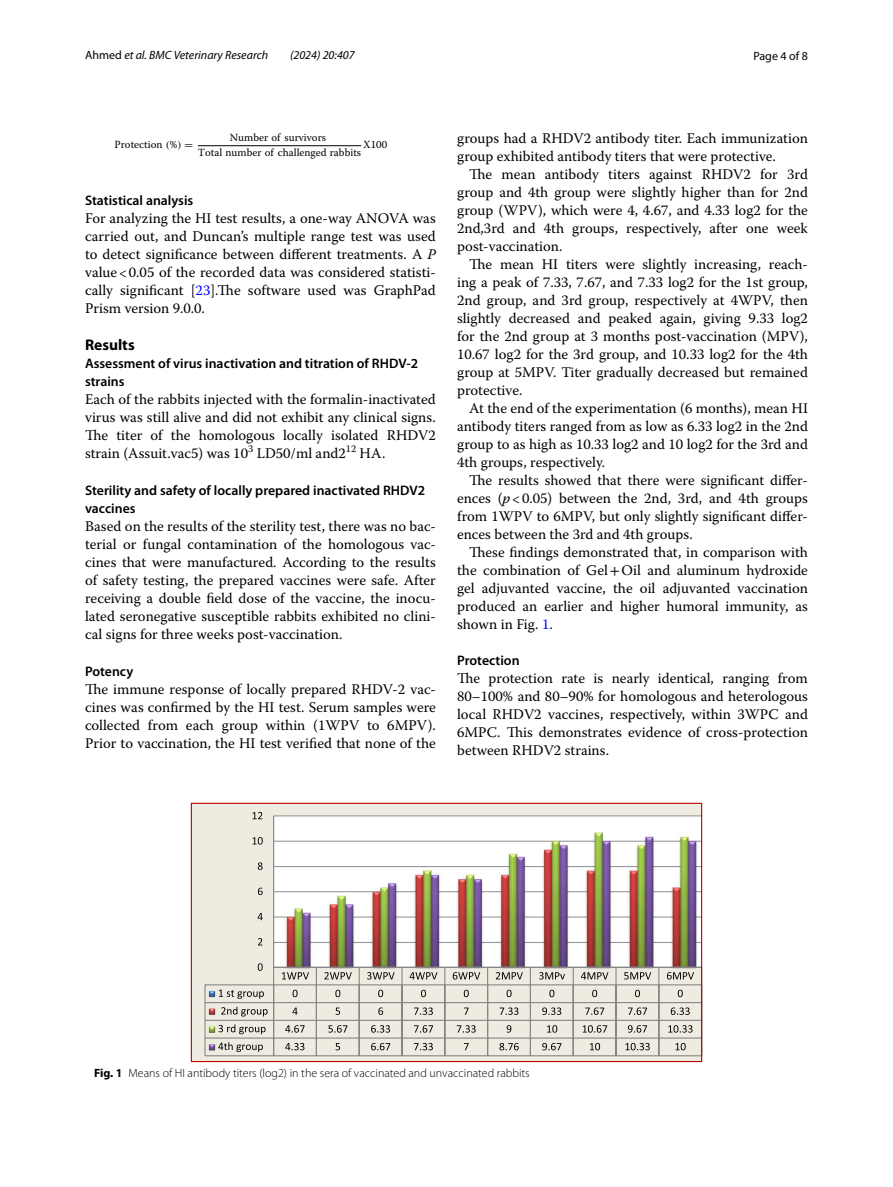
<style>
.page{position:relative;width:893px;height:1187px;background:#fff}
.page>*{position:absolute;margin:0;border:0;box-sizing:border-box;transform-origin:0 0}
.t1{font:700 15.45px "Myriad Pro";color:#000}
.t2{font:14.7px/18px "Warnock Pro";color:#000;text-align:justify}
.t3{font:600 13.8px/18px "Myriad Pro";color:#000}
.t4{font:300 12px "Myriad Pro";color:#000}
.t5{font:italic 12px "Myriad Pro";color:#000}
.t6{font:12px "Myriad Pro";color:#000}
.t7{font:10.95px/15.5px "Warnock Pro Regular 2";color:#000;text-align:center}
.s1{font-style:normal}
.s2{font-family:"MTMI"}
.s3{font-family:"MTSYN"}
.s4{font-style:italic}
.s5{font-family:"STIX"}
.s6{color:#00f}
.s7{font-weight:700}
</style>
<div class="page">
<hr style="left:198px;top:145px;width:163px;height:1px;background:#000">
<img style="left:193px;top:804px;width:507px;height:255px">
<hr style="left:273px;top:815px;width:1px;height:152px;background:#868686">
<hr style="left:274px;top:966px;width:428px;height:1px;background:#868686">
<svg style="left:282px;top:972px;width:27px;height:7px"></svg>
<svg style="left:324px;top:972px;width:28px;height:7px"></svg>
<svg style="left:367px;top:972px;width:28px;height:7px"></svg>
<svg style="left:410px;top:972px;width:27px;height:7px"></svg>
<svg style="left:453px;top:972px;width:27px;height:7px"></svg>
<svg style="left:496px;top:972px;width:27px;height:7px"></svg>
<svg style="left:539px;top:972px;width:26px;height:7px"></svg>
<svg style="left:581px;top:972px;width:27px;height:7px"></svg>
<svg style="left:624px;top:972px;width:27px;height:7px"></svg>
<svg style="left:667px;top:972px;width:27px;height:7px"></svg>
<hr style="left:205px;top:984px;width:497px;height:1px;background:#868686">
<svg style="left:293px;top:989px;width:5px;height:8px"></svg>
<svg style="left:335px;top:989px;width:5px;height:8px"></svg>
<svg style="left:378px;top:989px;width:5px;height:8px"></svg>
<svg style="left:421px;top:989px;width:5px;height:8px"></svg>
<svg style="left:464px;top:989px;width:5px;height:8px"></svg>
<svg style="left:507px;top:989px;width:5px;height:8px"></svg>
<svg style="left:549px;top:989px;width:5px;height:8px"></svg>
<svg style="left:592px;top:989px;width:5px;height:8px"></svg>
<svg style="left:635px;top:989px;width:5px;height:8px"></svg>
<svg style="left:678px;top:989px;width:5px;height:8px"></svg>
<hr style="left:205px;top:1001px;width:497px;height:2px;background:#868686">
<svg style="left:292px;top:1007px;width:6px;height:7px"></svg>
<svg style="left:336px;top:1007px;width:4px;height:7px"></svg>
<svg style="left:378px;top:1007px;width:5px;height:7px"></svg>
<svg style="left:414px;top:1007px;width:19px;height:7px"></svg>
<svg style="left:464px;top:1007px;width:5px;height:7px"></svg>
<svg style="left:499px;top:1007px;width:19px;height:7px"></svg>
<svg style="left:542px;top:1007px;width:19px;height:7px"></svg>
<svg style="left:585px;top:1007px;width:19px;height:7px"></svg>
<svg style="left:628px;top:1007px;width:19px;height:7px"></svg>
<svg style="left:671px;top:1007px;width:19px;height:7px"></svg>
<hr style="left:205px;top:1019px;width:497px;height:1px;background:#868686">
<svg style="left:285px;top:1025px;width:20px;height:7px"></svg>
<svg style="left:328px;top:1025px;width:19px;height:7px"></svg>
<svg style="left:371px;top:1025px;width:19px;height:7px"></svg>
<svg style="left:414px;top:1025px;width:19px;height:7px"></svg>
<svg style="left:457px;top:1025px;width:19px;height:7px"></svg>
<svg style="left:507px;top:1025px;width:4px;height:7px"></svg>
<svg style="left:547px;top:1025px;width:10px;height:7px"></svg>
<svg style="left:583px;top:1025px;width:24px;height:7px"></svg>
<svg style="left:628px;top:1025px;width:19px;height:7px"></svg>
<svg style="left:668px;top:1025px;width:25px;height:7px"></svg>
<hr style="left:205px;top:1037px;width:497px;height:1px;background:#868686">
<svg style="left:204px;top:984px;width:2px;height:71px"></svg>
<hr style="left:205px;top:1055px;width:497px;height:1px;background:#868686">
<svg style="left:316px;top:967px;width:1px;height:88px"></svg>
<svg style="left:359px;top:967px;width:1px;height:88px"></svg>
<svg style="left:401px;top:967px;width:2px;height:88px"></svg>
<svg style="left:444px;top:967px;width:1px;height:88px"></svg>
<svg style="left:487px;top:967px;width:1px;height:88px"></svg>
<svg style="left:530px;top:967px;width:1px;height:88px"></svg>
<svg style="left:573px;top:967px;width:1px;height:88px"></svg>
<svg style="left:615px;top:967px;width:2px;height:88px"></svg>
<svg style="left:658px;top:967px;width:1px;height:88px"></svg>
<svg style="left:285px;top:1042px;width:19px;height:8px"></svg>
<svg style="left:336px;top:1042px;width:4px;height:8px"></svg>
<svg style="left:371px;top:1042px;width:19px;height:8px"></svg>
<svg style="left:414px;top:1042px;width:19px;height:8px"></svg>
<svg style="left:464px;top:1042px;width:5px;height:8px"></svg>
<svg style="left:499px;top:1042px;width:20px;height:8px"></svg>
<svg style="left:542px;top:1042px;width:19px;height:8px"></svg>
<svg style="left:590px;top:1042px;width:10px;height:8px"></svg>
<svg style="left:625px;top:1042px;width:25px;height:8px"></svg>
<svg style="left:675px;top:1042px;width:11px;height:8px"></svg>
<svg style="left:218px;top:963px;width:56px;height:92px;background:#d4d2c8"></svg>
<svg style="left:258px;top:938px;width:4px;height:7px"></svg>
<svg style="left:258px;top:912px;width:5px;height:8px"></svg>
<svg style="left:258px;top:887px;width:5px;height:8px"></svg>
<svg style="left:258px;top:862px;width:5px;height:7px"></svg>
<svg style="left:253px;top:837px;width:10px;height:7px"></svg>
<svg style="left:253px;top:811px;width:9px;height:8px"></svg>
<div style="left:191px;top:802px;width:511px;height:259px;border:1px solid #c00000"></div>
<p class="t5" style="left:85px;top:48px;width:185px"><span class="s1">Ahmed</span> et al. BMC Veterinary Research</p>
<p class="t5" style="left:290px;top:48px;width:66px">(2024) 20:407</p>
<p class="t6" style="left:753px;top:48px;width:56px">Page 4 of 8</p>
<p class="t7" style="left:115px;top:138px;width:80px">Protection <span class="s2">(</span>%<span class="s2">)</span> <span class="s3">=</span></p>
<p class="t7" style="left:198px;top:130px;width:165px">Number of survivors<br>Total number of challenged rabbits</p>
<p class="t7" style="left:363px;top:138px;width:26px">X100</p>
<p class="t2" style="left:457px;top:128px;width:352px">groups had a RHDV2 antibody titer. Each immunization group exhibited antibody titers that were protective.</p>
<p class="t2" style="left:457px;top:164px;width:352px;text-indent:12px">The mean antibody titers against RHDV2 for 3rd group and 4th group were slightly higher than for 2nd group (WPV), which were 4, 4.67, and 4.33 log2 for the 2nd,3rd and 4th groups, respectively, after one week post-vaccination.</p>
<p class="t2" style="left:457px;top:254px;width:352px;text-indent:12px">The mean HI titers were slightly increasing, reach&shy;ing a peak of 7.33, 7.67, and 7.33 log2 for the 1st group, 2nd group, and 3rd group, respectively at 4WPV, then slightly decreased and peaked again, giving 9.33 log2 for the 2nd group at 3 months post-vaccination (MPV), 10.67 log2 for the 3rd group, and 10.33 log2 for the 4th group at 5MPV. Titer gradually decreased but remained protective.</p>
<p class="t2" style="left:457px;top:398px;width:352px;text-indent:12px">At the end of the experimentation (6 months), mean HI antibody titers ranged from as low as 6.33 log2 in the 2nd group to as high as 10.33 log2 and 10 log2 for the 3rd and 4th groups, respectively.</p>
<p class="t2" style="left:457px;top:470px;width:352px;text-indent:12px">The results showed that there were significant differ&shy;ences (<span class="s4">p</span>&lt;0.05) between the 2nd, 3rd, and 4th groups from 1WPV to 6MPV, but only slightly significant differ&shy;ences between the 3rd and 4th groups.</p>
<p class="t2" style="left:457px;top:542px;width:352px;text-indent:12px">These findings demonstrated that, in comparison with the combination of Gel<span class="s5">+</span>Oil and aluminum hydroxide gel adjuvanted vaccine, the oil adjuvanted vaccination produced an earlier and higher humoral immunity, as shown in Fig. <span class="s6">1</span>.</p>
<p class="t3" style="left:457px;top:651px;width:64px">Protection</p>
<p class="t2" style="left:457px;top:668px;width:352px">The protection rate is nearly identical, ranging from 80–100% and 80–90% for homologous and heterologous local RHDV2 vaccines, respectively, within 3WPC and 6MPC. This demonstrates evidence of cross-protection between RHDV2 strains.</p>
<p class="t3" style="left:85px;top:191px;width:110px">Statistical analysis</p>
<p class="t2" style="left:85px;top:209px;width:352px">For analyzing the HI test results, a one-way ANOVA was carried out, and Duncan’s multiple range test was used to detect significance between different treatments. A <span class="s4">P </span>value&lt;0.05 of the recorded data was considered statisti&shy;cally significant [<span class="s6">23</span>].The software used was GraphPad Prism version 9.0.0.</p>
<p class="t1" style="left:85px;top:335px;width:51px">Results</p>
<p class="t3" style="left:85px;top:354px;width:335px">Assessment of virus inactivation and titration of RHDV‑2 strains</p>
<p class="t2" style="left:85px;top:390px;width:352px">Each of the rabbits injected with the formalin-inactivated virus was still alive and did not exhibit any clinical signs.<br>The titer of the homologous locally isolated RHDV2 strain (Assuit.vac5) was 10<sup>3</sup> LD50/ml and2<sup>12</sup> HA.</p>
<p class="t3" style="left:85px;top:481px;width:342px">Sterility and safety of locally prepared inactivated RHDV2 vaccines</p>
<p class="t2" style="left:85px;top:516px;width:352px">Based on the results of the sterility test, there was no bac&shy;terial or fungal contamination of the homologous vac&shy;cines that were manufactured. According to the results of safety testing, the prepared vaccines were safe. After receiving a double field dose of the vaccine, the inocu&shy;lated seronegative susceptible rabbits exhibited no clini&shy;cal signs for three weeks post-vaccination.</p>
<p class="t3" style="left:85px;top:661px;width:50px">Potency</p>
<p class="t2" style="left:85px;top:679px;width:352px">The immune response of locally prepared RHDV-2 vac&shy;cines was confirmed by the HI test. Serum samples were collected from each group within (1WPV to 6MPV).<br>Prior to vaccination, the HI test verified that none of the</p>
<p class="t4" style="left:94px;top:1066px;width:437px"><span class="s7">Fig. 1</span> Means of HI antibody titers (log2) in the sera of vaccinated and unvaccinated rabbits</p>
</div>
